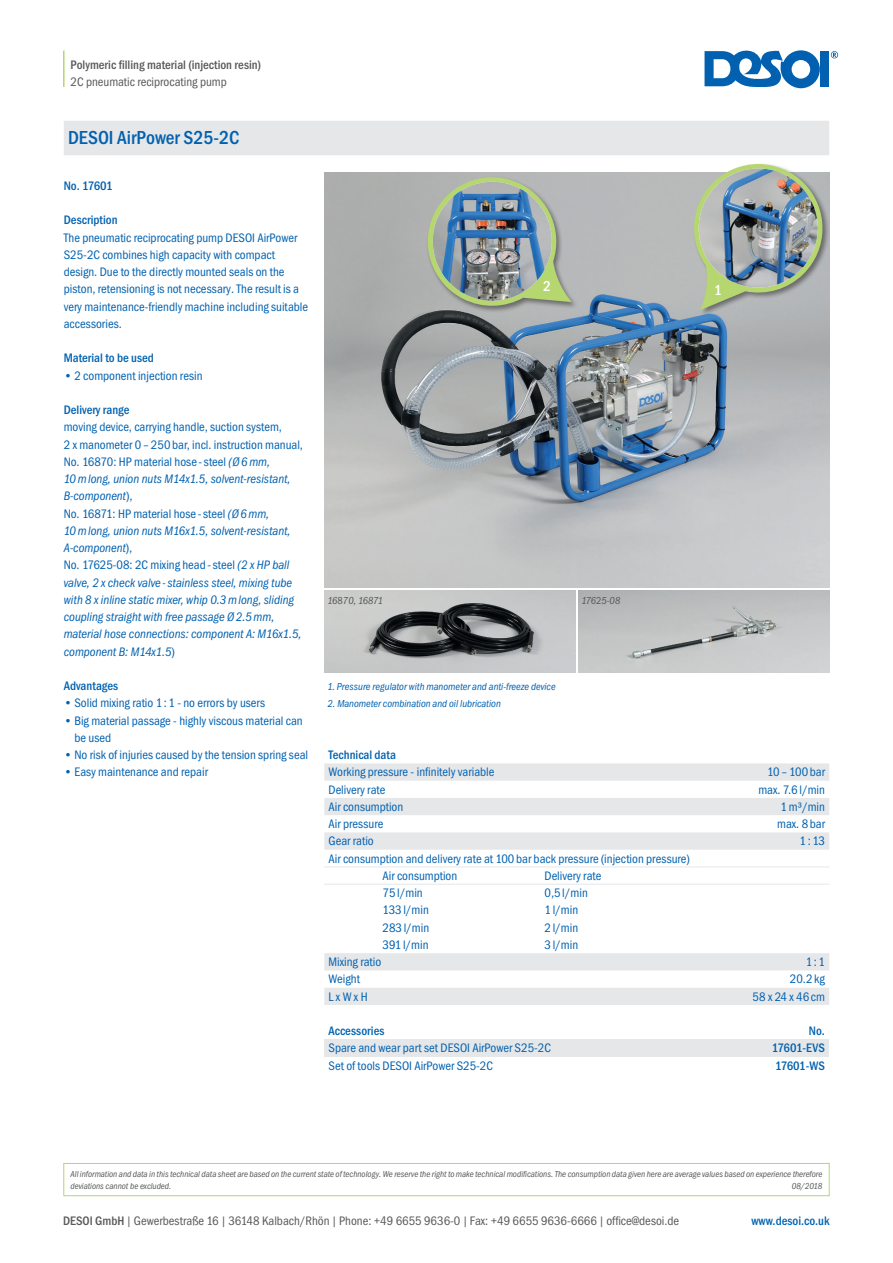
<style>
.page{position:relative;width:893px;height:1263px;background:#fff}
.page>*{position:absolute;margin:0;border:0;box-sizing:border-box;transform-origin:0 0}
.t1{font:500 condensed 19.5px "Franklin Gothic";color:#0161b0}
.t2{font:500 condensed 15px "Franklin Gothic";color:#fff}
.t3{font:condensed 12.75px/17.2px "Franklin Gothic";color:#0161b0}
.t4{font:italic condensed 12.75px/17.2px "Franklin Gothic";color:#0161b0}
.t5{font:condensed 12.75px "Franklin Gothic";color:#57585a}
.t6{font:500 condensed 12.75px "Franklin Gothic";color:#0161b0}
.t7{font:500 condensed 12.75px "Franklin Gothic";color:#57585a}
.t8{font:500 condensed 12.75px "Franklin Gothic";letter-spacing:-.02em;color:#0161b0}
.t9{font:italic condensed 10.5px "Franklin Gothic";letter-spacing:-.005em;color:#0161b0}
.t10{font:italic condensed 10.5px "Franklin Gothic";letter-spacing:-.045em;color:#57585a}
.t11{font:italic condensed 9px/12px "Franklin Gothic";color:#57585a}
.s1{font-style:normal}
.s2{font-weight:500}
</style>
<div class="page">
<svg style="left:704px;top:50px;width:116px;height:38px"></svg>
<div style="left:820px;top:51px;width:9px;height:35px;background:#0161b0"></div>
<svg style="left:831px;top:51px;width:7px;height:7px"></svg>
<div style="left:63px;top:1163px;width:767px;height:33px;border:1px solid #b6d670"></div>
<div style="left:64px;top:121px;width:765px;height:34px;background:#e6e7e9"></div>
<hr style="left:63px;top:50px;width:2px;height:37px;background:#b6d670">
<svg style="left:324px;top:763px;width:505px;height:87px"></svg>
<svg style="left:324px;top:953px;width:505px;height:52px"></svg>
<hr style="left:324px;top:866px;width:375px;height:1px;background:#e6e7e9">
<hr style="left:699px;top:866px;width:130px;height:1px;background:#e6e7e9">
<hr style="left:324px;top:884px;width:375px;height:1px;background:#e6e7e9">
<hr style="left:699px;top:884px;width:130px;height:1px;background:#e6e7e9">
<div style="left:324px;top:1039px;width:505px;height:17px;background:#e6e7e9"></div>
<img style="left:324px;top:173px;width:505px;height:414px">
<div style="left:426px;top:176px;width:153px;height:137px;background:#231f20;opacity:.5"></div>
<svg style="left:419px;top:172px;width:153px;height:137px;background:#aeb79e"></svg>
<img style="left:433px;top:182px;width:119px;height:119px;border-radius:60px">
<div style="left:693px;top:163px;width:137px;height:154px;background:#231f20;opacity:.5"></div>
<svg style="left:688px;top:163px;width:141px;height:147px;background:#b6c0a7"></svg>
<img style="left:699px;top:169px;width:119px;height:119px;border-radius:60px">
<img style="left:324px;top:590px;width:251px;height:83px">
<img style="left:578px;top:590px;width:251px;height:83px">
<p class="t7" style="left:71px;top:58px;width:192px">Polymeric filling material (injection resin)</p>
<p class="t5" style="left:71px;top:75px;width:158px">2C pneumatic reciprocating pump</p>
<h1 class="t1" style="left:68px;top:126px;width:173px">DESOI AirPower S25-2C</h1>
<p class="t6" style="left:64px;top:178px;width:51px">No. 17601</p>
<p class="t6" style="left:64px;top:213px;width:55px">Description</p>
<p class="t3" style="left:64px;top:229px;width:246px">The pneumatic reciprocating pump DESOI AirPower S25-2C combines high capacity with compact design. Due to the directly mounted seals on the piston, retensioning is not necessary. The result is a very maintenance-friendly machine including suitable accessories.</p>
<p class="t6" style="left:64px;top:351px;width:92px">Material to be used</p>
<p class="t3" style="left:64px;top:367px;width:140px">• 2 component injection resin</p>
<p class="t6" style="left:64px;top:403px;width:67px">Delivery range</p>
<p class="t4" style="left:64px;top:419px;width:241px"><span class="s1">moving device, carrying handle, suction system,<br>2 x manometer 0–250bar, incl. instruction manual, No. 16870: HP material hose -steel</span> (Ø 6 mm,<br>10 m long, union nuts M14x1.5, solvent-resistant, B-component<span class="s1">),<br>No. 16871: HP material hose -steel</span> (Ø 6 mm,<br>10 m long, union nuts M16x1.5, solvent-resistant, A-component<span class="s1">),<br>No. 17625-08: 2C mixing head -steel</span> (2 x HP ball valve, 2 x check valve - stainless steel, mixing tube with 8 x inline static mixer, whip 0.3 m long, sliding coupling straight with free passage Ø 2.5 mm, material hose connections: component A: M16x1.5, component B: M14x1.5<span class="s1">)</span></p>
<p class="t6" style="left:64px;top:679px;width:56px">Advantages</p>
<p class="t3" style="left:64px;top:695px;width:203px">• Solid mixing ratio 1:1 - no errors by users</p>
<p class="t3" style="left:74px;top:712px;width:230px;text-indent:-11px">• Big material passage - highly viscous material can be used</p>
<p class="t3" style="left:64px;top:746px;width:246px">• No risk of injuries caused by the tension spring seal</p>
<p class="t3" style="left:64px;top:764px;width:146px">• Easy maintenance and repair</p>
<p class="t2" style="left:543px;top:278px;width:9px">2</p>
<p class="t2" style="left:714px;top:282px;width:9px">1</p>
<p class="t10" style="left:327px;top:595px;width:57px">16<span class="s1">8</span>70, 16871</p>
<p class="t10" style="left:581px;top:595px;width:40px">176<span class="s1">2</span>5-08</p>
<p class="t9" style="left:327px;top:681px;width:230px">1. Pressure regulator with manometer and anti-freeze device</p>
<p class="t9" style="left:327px;top:698px;width:175px">2. Manometer combination and oil lubrication</p>
<p class="t6" style="left:329px;top:748px;width:69px">Technical data</p>
<p class="t3" style="left:329px;top:764px;width:167px">Working pressure - infinitely variable</p>
<p class="t3" style="left:767px;top:764px;width:59px">10–100bar</p>
<p class="t3" style="left:329px;top:781px;width:58px">Delivery rate</p>
<p class="t3" style="left:758px;top:781px;width:68px">max. 7.6l/min</p>
<p class="t3" style="left:329px;top:798px;width:76px">Air consumption</p>
<p class="t3" style="left:781px;top:798px;width:46px">1m³/min</p>
<p class="t3" style="left:329px;top:815px;width:56px">Air pressure</p>
<p class="t3" style="left:777px;top:815px;width:49px">max. 8bar</p>
<p class="t3" style="left:329px;top:833px;width:47px">Gear ratio</p>
<p class="t3" style="left:800px;top:833px;width:27px">1:13</p>
<p class="t3" style="left:383px;top:850px;width:309px;text-indent:-54px">Air consumption and delivery rate at 100bar back pressure (injection pressure)<br>Air consumption</p>
<p class="t3" style="left:545px;top:867px;width:58px">Delivery rate</p>
<p class="t3" style="left:383px;top:884px;width:42px">75l/min</p>
<p class="t3" style="left:545px;top:884px;width:45px">0,5l/min</p>
<p class="t3" style="left:383px;top:902px;width:48px">133l/min</p>
<p class="t3" style="left:545px;top:902px;width:35px">1l/min</p>
<p class="t3" style="left:383px;top:919px;width:48px">283l/min</p>
<p class="t3" style="left:545px;top:919px;width:35px">2l/min</p>
<p class="t3" style="left:383px;top:936px;width:48px">391l/min</p>
<p class="t3" style="left:545px;top:936px;width:35px">3l/min</p>
<p class="t3" style="left:329px;top:953px;width:54px">Mixing ratio</p>
<p class="t3" style="left:806px;top:953px;width:21px">1:1</p>
<p class="t3" style="left:329px;top:971px;width:33px">Weight</p>
<p class="t3" style="left:790px;top:971px;width:37px">20.2kg</p>
<p class="t3" style="left:329px;top:988px;width:41px">L x W x H</p>
<p class="t3" style="left:753px;top:988px;width:74px">58 x 24 x 46cm</p>
<p class="t6" style="left:329px;top:1024px;width:57px">Accessories</p>
<p class="t6" style="left:809px;top:1024px;width:17px">No.</p>
<p class="t3" style="left:329px;top:1040px;width:224px">Spare and wear part set DESOI AirPower S25-2C</p>
<p class="t8" style="left:772px;top:1041px;width:55px">17601-EVS</p>
<p class="t3" style="left:329px;top:1057px;width:166px">Set of tools DESOI AirPower S25-2C</p>
<p class="t6" style="left:775px;top:1058px;width:51px">17601-WS</p>
<p class="t11" style="left:71px;top:1168px;width:753px">All information and data in this technical data sheet are based on the current state of technology. We reserve the right to make technical modifications. The consumption data given here are average values based on experience therefore deviations cannot be excluded.</p>
<p class="t11" style="left:792px;top:1180px;width:32px">08/2018</p>
<p class="t5" style="left:63px;top:1213px;width:618px"><span class="s2">DESOI GmbH</span> | Gewerbestraße 16 | 36148 Kalbach/Rhön | Phone: +49 6655 9636-0 | Fax: +49 6655 9636-6666 | office@desoi.de</p>
<p class="t6" style="left:751px;top:1213px;width:80px">www.desoi.co.uk</p>
</div>
